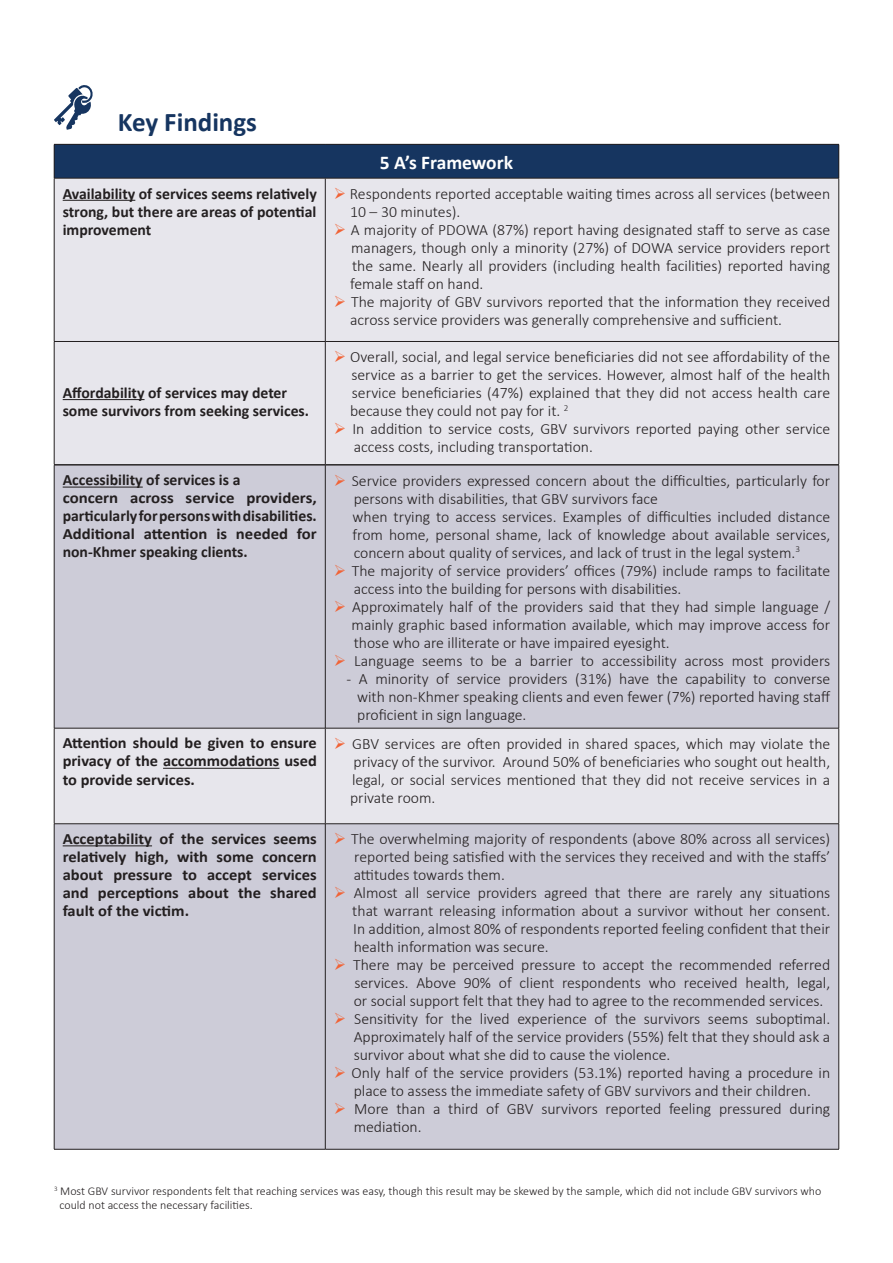
<style>
.page{position:relative;width:893px;height:1263px;background:#fff}
.page>*{position:absolute;margin:0;border:0;box-sizing:border-box;transform-origin:0 0}
.t1{font:700 27px "Calibri";color:#163560}
.t2{font:700 19.5px "Calibri";color:#fff}
.t3{font:300 15.75px/18px "Calibri";color:#231f20;text-align:justify}
.t4{font:700 15.75px/18px "Calibri";color:#231f20}
.t5{font:700 15.75px/18px "Calibri";color:#231f20;text-align:justify;scale:1.05 1}
.t6{font:700 15.75px/18px "Calibri";color:#231f20;text-align:justify;scale:1.04 1}
.t7{font:300 12px/13.5px "Calibri";color:#231f20}
.s1{color:#f16336}
</style>
<div class="page">
<div style="left:55px;top:466px;width:783px;height:683px;background:#cdccd8"></div>
<div style="left:55px;top:729px;width:783px;height:94px;background:#e7e6ec"></div>
<hr style="left:54px;top:728px;width:271px;height:1px;background:#231f20">
<hr style="left:54px;top:728px;width:1px;height:95px;background:#231f20">
<hr style="left:54px;top:823px;width:271px;height:1px;background:#231f20">
<hr style="left:54px;top:824px;width:1px;height:325px;background:#231f20">
<hr style="left:54px;top:1149px;width:271px;height:1px;background:#231f20">
<hr style="left:325px;top:728px;width:514px;height:1px;background:#231f20">
<hr style="left:325px;top:728px;width:1px;height:95px;background:#231f20">
<hr style="left:838px;top:728px;width:1px;height:95px;background:#231f20">
<hr style="left:325px;top:823px;width:514px;height:1px;background:#231f20">
<hr style="left:325px;top:824px;width:1px;height:325px;background:#231f20">
<hr style="left:838px;top:824px;width:1px;height:325px;background:#231f20">
<hr style="left:325px;top:1149px;width:514px;height:1px;background:#231f20">
<hr style="left:54px;top:465px;width:271px;height:1px;background:#231f20">
<hr style="left:54px;top:465px;width:1px;height:263px;background:#231f20">
<hr style="left:325px;top:465px;width:514px;height:1px;background:#231f20">
<hr style="left:325px;top:465px;width:1px;height:263px;background:#231f20">
<hr style="left:838px;top:465px;width:1px;height:263px;background:#231f20">
<hr style="left:63px;top:487px;width:80px;height:1px;background:#231f20">
<hr style="left:163px;top:768px;width:116px;height:1px;background:#231f20">
<hr style="left:63px;top:845px;width:89px;height:1px;background:#231f20">
<div style="left:54px;top:144px;width:785px;height:34px;background:#163560"></div>
<div style="left:55px;top:179px;width:783px;height:285px;background:#e7e6ec"></div>
<hr style="left:54px;top:144px;width:271px;height:1px;background:#231f20">
<hr style="left:54px;top:145px;width:1px;height:33px;background:#231f20">
<hr style="left:325px;top:144px;width:514px;height:1px;background:#231f20">
<hr style="left:838px;top:145px;width:1px;height:33px;background:#231f20">
<hr style="left:54px;top:178px;width:271px;height:1px;background:#231f20">
<hr style="left:54px;top:178px;width:1px;height:163px;background:#231f20">
<hr style="left:54px;top:341px;width:271px;height:1px;background:#231f20">
<hr style="left:54px;top:342px;width:1px;height:122px;background:#231f20">
<hr style="left:325px;top:178px;width:514px;height:1px;background:#231f20">
<hr style="left:325px;top:178px;width:1px;height:163px;background:#231f20">
<hr style="left:838px;top:178px;width:1px;height:163px;background:#231f20">
<hr style="left:325px;top:341px;width:514px;height:1px;background:#231f20">
<hr style="left:325px;top:342px;width:1px;height:122px;background:#231f20">
<hr style="left:838px;top:342px;width:1px;height:122px;background:#231f20">
<hr style="left:54px;top:464px;width:271px;height:1px;background:#231f20">
<hr style="left:325px;top:464px;width:514px;height:1px;background:#231f20">
<hr style="left:63px;top:200px;width:72px;height:1px;background:#231f20">
<hr style="left:63px;top:399px;width:82px;height:1px;background:#231f20">
<svg style="left:54px;top:85px;width:39px;height:45px"></svg>
<h1 class="t1" style="left:118px;top:103px;width:141px">Key Findings</h1>
<p class="t2" style="left:380px;top:148px;width:135px">5 A’s Framework</p>
<p class="t4" style="left:63px;top:184px;width:256px;text-align:justify">Availability of services seems relatively strong, but there are areas of potential improvement</p>
<p class="t3" style="left:350px;top:184px;width:482px;text-indent:-16px"><span class="s1">➢</span> Respondents reported acceptable waiting times across all services (between<br>10 – 30 minutes).</p>
<p class="t3" style="left:350px;top:220px;width:482px;text-indent:-16px"><span class="s1">➢</span> A majority of PDOWA (87%) report having designated staff to serve as case managers, though only a minority (27%) of DOWA service providers report the same. Nearly all providers (including health facilities) reported having female staff on hand.</p>
<p class="t3" style="left:350px;top:292px;width:482px;text-indent:-16px"><span class="s1">➢</span> The majority of GBV survivors reported that the information they received across service providers was generally comprehensive and sufficient.</p>
<p class="t4" style="left:63px;top:383px;width:248px">Affordability of services may deter some survivors from seeking services.</p>
<p class="t3" style="left:350px;top:348px;width:482px;text-indent:-16px"><span class="s1">➢</span> Overall, social, and legal service beneficiaries did not see affordability of the service as a barrier to get the services. However, almost half of the health service beneficiaries (47%) explained that they did not access health care because they could not pay for it. <sup>2</sup></p>
<p class="t3" style="left:354px;top:420px;width:478px;text-indent:-20px"><span class="s1">➢</span> In addition to service costs, GBV survivors reported paying other service access costs, including transportation.</p>
<p class="t4" style="left:63px;top:471px;width:256px">Accessibility of services is a<br>concern across service providers, particularly for persons with disabilities.<br>Additional attention is needed for non-Khmer speaking clients.</p>
<p class="t3" style="left:353px;top:471px;width:479px;text-align:left;text-indent:-19px"><span class="s1">➢</span> Service providers expressed concern about the difficulties, particularly for persons with disabilities, that GBV survivors face<br>when trying to access services. Examples of difficulties included distance from home, personal shame, lack of knowledge about available services, concern about quality of services, and lack of trust in the legal system.<sup>3</sup></p>
<p class="t3" style="left:354px;top:561px;width:478px;text-indent:-20px"><span class="s1">➢</span> The majority of service providers’ offices (79%) include ramps to facilitate access into the building for persons with disabilities.</p>
<p class="t3" style="left:352px;top:597px;width:480px;text-indent:-18px"><span class="s1">➢</span> Approximately half of the providers said that they had simple language / mainly graphic based information available, which may improve access for those who are illiterate or have impaired eyesight.</p>
<p class="t3" style="left:334px;top:651px;width:498px"><span class="s1">➢</span> Language seems to be a barrier to accessibility across most providers</p>
<p class="t3" style="left:357px;top:669px;width:475px;text-indent:-10px">- A minority of service providers (31%) have the capability to converse with non-Khmer speaking clients and even fewer (7%) reported having staff proficient in sign language.</p>
<p class="t6" style="left:63px;top:734px;width:246px">Attention should be given to ensure privacy of the accommodations used to provide services.</p>
<p class="t3" style="left:350px;top:734px;width:482px;text-indent:-16px"><span class="s1">➢</span> GBV services are often provided in shared spaces, which may violate the privacy of the survivor. Around 50% of beneficiaries who sought out health, legal, or social services mentioned that they did not receive services in a private room.</p>
<p class="t5" style="left:63px;top:830px;width:244px">Acceptability of the services seems relatively high, with some concern about pressure to accept services and perceptions about the shared fault of the victim.</p>
<p class="t3" style="left:354px;top:830px;width:478px;text-indent:-20px"><span class="s1">➢</span> The overwhelming majority of respondents (above 80% across all services) reported being satisfied with the services they received and with the staffs’ attitudes towards them.</p>
<p class="t3" style="left:352px;top:884px;width:479px;text-indent:-19px"><span class="s1">➢</span> Almost all service providers agreed that there are rarely any situations that warrant releasing information about a survivor without her consent.<br>In addition, almost 80% of respondents reported feeling confident that their health information was secure.</p>
<p class="t3" style="left:354px;top:956px;width:478px;text-indent:-20px"><span class="s1">➢</span> There may be perceived pressure to accept the recommended referred services. Above 90% of client respondents who received health, legal, or social support felt that they had to agree to the recommended services.</p>
<p class="t3" style="left:354px;top:1010px;width:478px;text-indent:-20px"><span class="s1">➢</span> Sensitivity for the lived experience of the survivors seems suboptimal.<br>Approximately half of the service providers (55%) felt that they should ask a survivor about what she did to cause the violence.</p>
<p class="t3" style="left:334px;top:1064px;width:498px;text-align:center"><span class="s1">➢</span> Only half of the service providers (53.1%) reported having a procedure in place to assess the immediate safety of GBV survivors and their children.</p>
<p class="t3" style="left:354px;top:1100px;width:478px;text-indent:-20px"><span class="s1">➢</span> More than a third of GBV survivors reported feeling pressured during mediation.</p>
<p class="t7" style="left:59px;top:1184px;width:763px;text-indent:-5px"><sup>3</sup> Most GBV survivor respondents felt that reaching services was easy, though this result may be skewed by the sample, which did not include GBV survivors who could not access the necessary facilities.</p>
</div>
